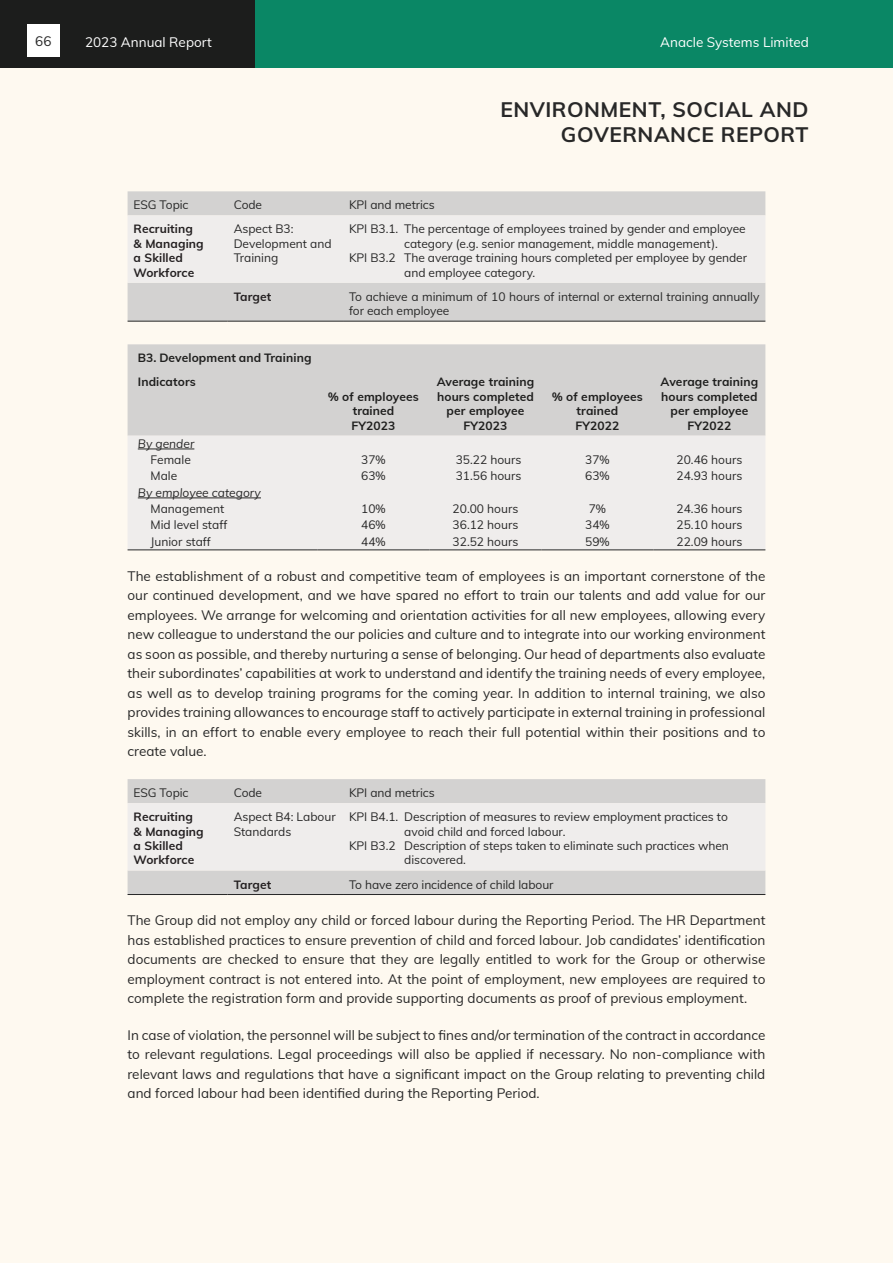
<style>
.page{position:relative;width:893px;height:1263px;background:#fef9f0}
.page>*{position:absolute;margin:0;border:0;box-sizing:border-box;transform-origin:0 0}
.t1{font:700 21px "Mulish";letter-spacing:.025em;color:#282828}
.t2{font:13.5px/19.5px "Mulish";color:#282828;text-align:justify}
.t3{font:13.5px "Mulish";color:#fff}
.t4{font:12px/14.4px "Mulish";letter-spacing:-.005em;color:#282828}
.t5{font:700 12px/14.4px "Mulish";letter-spacing:.01em;color:#1e1e1d;text-align:center}
.t6{font:700 12px/14.4px "Mulish";letter-spacing:.01em;color:#231f20}
.t7{font:italic 12px "Mulish";color:#282828}
</style>
<div class="page">
<div style="left:128px;top:191px;width:637px;height:130px;background:#d3d2d1"></div>
<div style="left:128px;top:215px;width:637px;height:68px;background:#efedec"></div>
<hr style="left:128px;top:321px;width:100px;height:1px;background:#282828">
<hr style="left:228px;top:321px;width:115px;height:1px;background:#282828">
<hr style="left:343px;top:321px;width:422px;height:1px;background:#282828">
<div style="left:128px;top:344px;width:637px;height:92px;background:#d3d2d1"></div>
<div style="left:128px;top:436px;width:637px;height:114px;background:#efedec"></div>
<hr style="left:128px;top:550px;width:189px;height:1px;background:#282828">
<hr style="left:317px;top:550px;width:112px;height:1px;background:#282828">
<hr style="left:429px;top:550px;width:112px;height:1px;background:#282828">
<hr style="left:541px;top:550px;width:112px;height:1px;background:#282828">
<hr style="left:653px;top:550px;width:112px;height:1px;background:#282828">
<hr style="left:138px;top:449px;width:56px;height:1px;background:#282828">
<hr style="left:138px;top:498px;width:123px;height:1px;background:#282828">
<div style="left:128px;top:779px;width:637px;height:115px;background:#d3d2d1"></div>
<div style="left:128px;top:803px;width:637px;height:67px;background:#efedec"></div>
<hr style="left:128px;top:894px;width:100px;height:1px;background:#282828">
<hr style="left:228px;top:894px;width:115px;height:1px;background:#282828">
<hr style="left:343px;top:894px;width:422px;height:1px;background:#282828">
<div style="left:0;top:0;width:255px;height:68px;background:#1c1d1c"></div>
<div style="left:255px;top:0;width:638px;height:68px;background:#0a8765"></div>
<div style="left:27px;top:24px;width:33px;height:33px;background:#fff"></div>
<p class="t2" style="left:35px;top:31px;width:18px">66</p>
<p class="t3" style="left:85px;top:32px;width:128px">2023 Annual Report</p>
<p class="t3" style="left:660px;top:32px;width:150px">Anacle Systems Limited</p>
<p class="t1" style="left:500px;top:94px;width:310px">ENVIRONMENT, SOCIAL AND</p>
<p class="t1" style="left:561px;top:119px;width:249px">GOVERNANCE REPORT</p>
<p class="t4" style="left:134px;top:197px;width:57px">ESG Topic</p>
<p class="t4" style="left:234px;top:197px;width:30px">Code</p>
<p class="t4" style="left:349px;top:197px;width:87px">KPI and metrics</p>
<p class="t6" style="left:134px;top:221px;width:72px">Recruiting &amp; Managing a Skilled<br>Workforce</p>
<p class="t4" style="left:234px;top:221px;width:100px">Aspect B3:<br>Development and<br>Training</p>
<p class="t4" style="left:404px;top:221px;width:343px;text-indent:-55px">KPI B3.1. The percentage of employees trained by gender and employee category (e.g. senior management, middle management).</p>
<p class="t4" style="left:404px;top:250px;width:344px;text-indent:-55px">KPI B3.2 The average training hours completed per employee by gender and employee category.</p>
<p class="t6" style="left:234px;top:289px;width:39px">Target</p>
<p class="t4" style="left:349px;top:289px;width:412px">To achieve a minimum of 10 hours of internal or external training annually for each employee</p>
<p class="t5" style="left:138px;top:350px;width:175px">B3. Development and Training</p>
<p class="t5" style="left:138px;top:374px;width:60px">Indicators</p>
<p class="t5" style="left:328px;top:389px;width:92px">% of employees trained</p>
<p class="t5" style="left:352px;top:418px;width:45px">FY2023</p>
<p class="t5" style="left:437px;top:374px;width:99px">Average training hours completed per employee</p>
<p class="t5" style="left:464px;top:418px;width:45px">FY2023</p>
<p class="t5" style="left:661px;top:374px;width:99px">Average training hours completed per employee</p>
<p class="t5" style="left:687px;top:418px;width:45px">FY2022</p>
<p class="t5" style="left:552px;top:389px;width:92px">% of employees trained</p>
<p class="t5" style="left:575px;top:418px;width:45px">FY2022</p>
<p class="t7" style="left:138px;top:435px;width:58px">By gender</p>
<p class="t4" style="left:151px;top:452px;width:42px">Female</p>
<p class="t4" style="left:361px;top:452px;width:26px">37%</p>
<p class="t4" style="left:456px;top:452px;width:67px">35.22 hours</p>
<p class="t4" style="left:585px;top:452px;width:26px">37%</p>
<p class="t4" style="left:676px;top:452px;width:67px">20.46 hours</p>
<p class="t4" style="left:151px;top:468px;width:28px">Male</p>
<p class="t4" style="left:361px;top:468px;width:26px">63%</p>
<p class="t4" style="left:456px;top:468px;width:67px">31.56 hours</p>
<p class="t4" style="left:585px;top:468px;width:26px">63%</p>
<p class="t4" style="left:676px;top:468px;width:67px">24.93 hours</p>
<p class="t7" style="left:138px;top:484px;width:125px">By employee category</p>
<p class="t4" style="left:151px;top:501px;width:75px">Management</p>
<p class="t4" style="left:361px;top:501px;width:26px">10%</p>
<p class="t4" style="left:453px;top:501px;width:67px">20.00 hours</p>
<p class="t4" style="left:589px;top:501px;width:19px">7%</p>
<p class="t4" style="left:676px;top:501px;width:67px">24.36 hours</p>
<p class="t4" style="left:151px;top:517px;width:78px">Mid level staff</p>
<p class="t4" style="left:361px;top:517px;width:26px">46%</p>
<p class="t4" style="left:453px;top:517px;width:67px">36.12 hours</p>
<p class="t4" style="left:585px;top:517px;width:26px">34%</p>
<p class="t4" style="left:676px;top:517px;width:67px">25.10 hours</p>
<p class="t4" style="left:151px;top:533px;width:62px">Junior staff</p>
<p class="t4" style="left:361px;top:533px;width:26px">44%</p>
<p class="t4" style="left:453px;top:533px;width:67px">32.52 hours</p>
<p class="t4" style="left:585px;top:533px;width:26px">59%</p>
<p class="t4" style="left:676px;top:533px;width:67px">22.09 hours</p>
<p class="t2" style="left:128px;top:565px;width:639px">The establishment of a robust and competitive team of employees is an important cornerstone of the our continued development, and we have spared no effort to train our talents and add value for our employees. We arrange for welcoming and orientation activities for all new employees, allowing every new colleague to understand the our policies and culture and to integrate into our working environment as soon as possible, and thereby nurturing a sense of belonging. Our head of departments also evaluate their subordinates’ capabilities at work to understand and identify the training needs of every employee, as well as to develop training programs for the coming year. In addition to internal training, we also provides training allowances to encourage staff to actively participate in external training in professional skills, in an effort to enable every employee to reach their full potential within their positions and to create value.</p>
<p class="t4" style="left:134px;top:785px;width:57px">ESG Topic</p>
<p class="t4" style="left:234px;top:785px;width:30px">Code</p>
<p class="t4" style="left:349px;top:785px;width:87px">KPI and metrics</p>
<p class="t6" style="left:134px;top:809px;width:72px">Recruiting &amp; Managing a Skilled<br>Workforce</p>
<p class="t4" style="left:234px;top:809px;width:104px">Aspect B4: Labour<br>Standards</p>
<p class="t4" style="left:404px;top:809px;width:325px;text-indent:-55px">KPI B4.1. Description of measures to review employment practices to avoid child and forced labour.</p>
<p class="t4" style="left:404px;top:838px;width:326px;text-indent:-55px">KPI B3.2 Description of steps taken to eliminate such practices when discovered.</p>
<p class="t6" style="left:234px;top:876px;width:39px">Target</p>
<p class="t4" style="left:349px;top:876px;width:206px">To have zero incidence of child labour</p>
<p class="t2" style="left:128px;top:910px;width:639px">The Group did not employ any child or forced labour during the Reporting Period. The HR Department has established practices to ensure prevention of child and forced labour. Job candidates’ identification documents are checked to ensure that they are legally entitled to work for the Group or otherwise employment contract is not entered into. At the point of employment, new employees are required to complete the registration form and provide supporting documents as proof of previous employment.</p>
<p class="t2" style="left:128px;top:1024px;width:639px">In case of violation, the personnel will be subject to fines and/or termination of the contract in accordance to relevant regulations. Legal proceedings will also be applied if necessary. No non-compliance with relevant laws and regulations that have a significant impact on the Group relating to preventing child and forced labour had been identified during the Reporting Period.</p>
</div>
